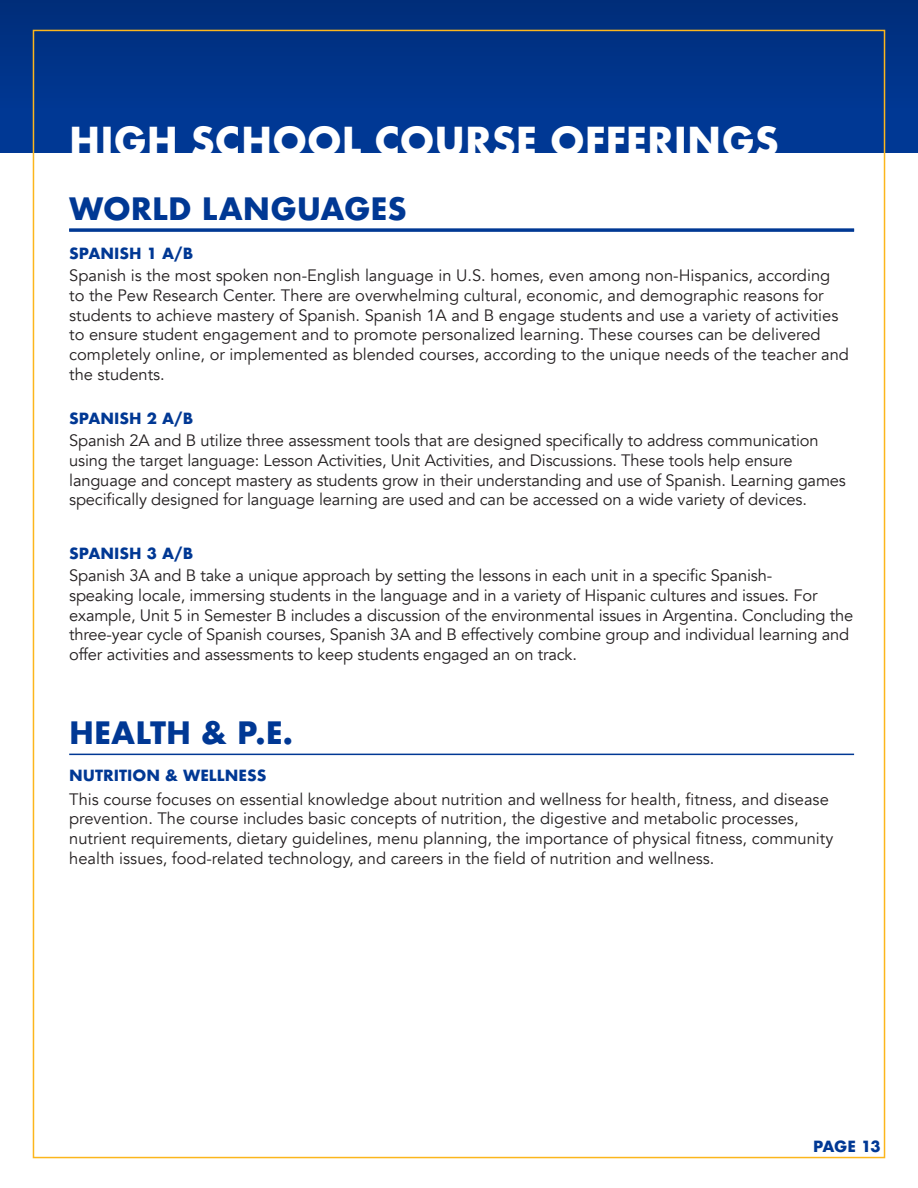
<style>
.page{position:relative;width:918px;height:1188px;background:#fff}
.page>*{position:absolute;margin:0;border:0;box-sizing:border-box;transform-origin:0 0}
.t1{font:700 37.5px "Futura";color:#fff}
.t2{font:700 30px "Futura";color:#003894}
.t3{font:16.5px/19.8px "Avenir";letter-spacing:-.01em;color:#231f20}
.t4{font:700 15px "Futura";color:#003894}
</style>
<div class="page">
<div style="left:0;top:0;width:918px;height:153px;background:#003894"></div>
<div style="left:0;top:0;width:918px;height:107px;background:linear-gradient(to bottom,#0b3375,#003793)"></div>
<hr style="left:69px;top:230px;width:785px;height:2px;background:#003894">
<hr style="left:69px;top:229px;width:785px;height:1px;background:#003894">
<hr style="left:69px;top:754px;width:785px;height:1px;background:#003894">
<p class="t1" style="left:69px;top:113px;width:711px">HIGH SCHOOL COURSE OFFERINGS</p>
<p class="t2" style="left:69px;top:187px;width:339px">WORLD LANGUAGES</p>
<p class="t4" style="left:69px;top:243px;width:125px">SPANISH 1 A/B</p>
<p class="t3" style="left:69px;top:266px;width:763px">Spanish is the most spoken non-English language in U.S. homes, even among non-Hispanics, according</p>
<p class="t3" style="left:69px;top:286px;width:756px">to the Pew Research Center. There are overwhelming cultural, economic, and demographic reasons for</p>
<p class="t3" style="left:69px;top:305px;width:781px">students to achieve mastery of Spanish. Spanish 1A and B engage students and use a variety of activities to ensure student engagement and to promote personalized learning. These courses can be delivered completely online, or implemented as blended courses, according to the unique needs of the teacher and the students.</p>
<p class="t4" style="left:69px;top:408px;width:125px">SPANISH 2 A/B</p>
<p class="t3" style="left:69px;top:431px;width:751px">Spanish 2A and B utilize three assessment tools that are designed specifically to address communication</p>
<p class="t3" style="left:69px;top:451px;width:778px">using the target language: Lesson Activities, Unit Activities, and Discussions. These tools help ensure language and concept mastery as students grow in their understanding and use of Spanish. Learning games specifically designed for language learning are used and can be accessed on a wide variety of devices.</p>
<p class="t4" style="left:69px;top:543px;width:125px">SPANISH 3 A/B</p>
<p class="t3" style="left:69px;top:566px;width:704px">Spanish 3A and B take a unique approach by setting the lessons in each unit in a specific Spanish-</p>
<p class="t3" style="left:69px;top:586px;width:750px">speaking locale, immersing students in the language and in a variety of Hispanic cultures and issues. For</p>
<p class="t3" style="left:69px;top:605px;width:786px">example, Unit 5 in Semester B includes a discussion of the environmental issues in Argentina. Concluding the three-year cycle of Spanish courses, Spanish 3A and B effectively combine group and individual learning and offer activities and assessments to keep students engaged an on track.</p>
<p class="t2" style="left:69px;top:711px;width:225px">HEALTH &amp; P.E.</p>
<p class="t4" style="left:69px;top:765px;width:199px">NUTRITION &amp; WELLNESS</p>
<p class="t3" style="left:69px;top:789px;width:766px">This course focuses on essential knowledge about nutrition and wellness for health, fitness, and disease prevention. The course includes basic concepts of nutrition, the digestive and metabolic processes, nutrient requirements, dietary guidelines, menu planning, the importance of physical fitness, community health issues, food-related technology, and careers in the field of nutrition and wellness.</p>
<p class="t4" style="left:813px;top:1136px;width:69px">PAGE 13</p>
</div>
